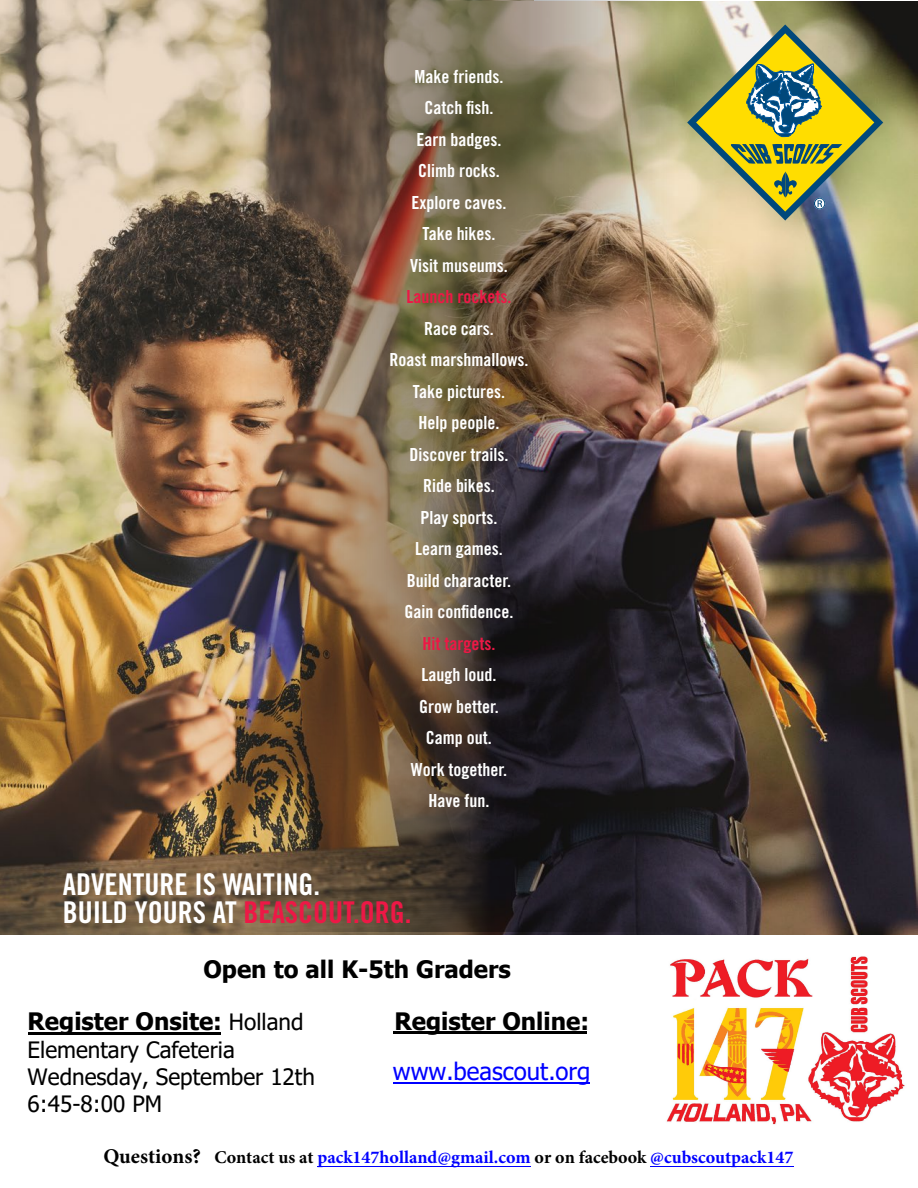
<style>
.page{position:relative;width:918px;height:1188px;background:#fff}
.page>*{position:absolute;margin:0;border:0;box-sizing:border-box;transform-origin:0 0}
.t1{font:30px/28.5px "Trade Gothic LT Std Bd Cn 20";color:#fff}
.t2{font:700 24px "Tahoma";color:#000}
.t3{font:24px "Tahoma";color:#00f}
.t4{font:22.5px/27px "Tahoma";color:#000}
.t5{font:18px/31.5px "Trade Gothic LT Std Bd Cn 20";color:#fff;text-align:center}
.t6{font:700 18px "Minion Pro";color:#00f}
.t7{font:18px "Trade Gothic LT Std Bd Cn 20";color:#ed1846}
.s1{color:#ed1846}
.s2{font-weight:400;font-size:22.5px}
.s3{font-size:21px;color:#000}
.s4{color:#000}
</style>
<div class="page">
<img style="left:0;top:0;width:381px;height:934px">
<img style="left:381px;top:2px;width:537px;height:932px">
<img style="left:243px;top:0;width:432px;height:931px">
<svg style="left:687px;top:24px;width:196px;height:197px;background:#a6a962"></svg>
<img style="left:666px;top:956px;width:239px;height:169px">
<hr style="left:28px;top:1032px;width:193px;height:2px;background:#000">
<hr style="left:394px;top:1031px;width:193px;height:3px;background:#000">
<hr style="left:393px;top:1082px;width:197px;height:2px;background:#00f">
<hr style="left:650px;top:1166px;width:143px;height:1px;background:#00f">
<hr style="left:318px;top:1166px;width:213px;height:1px;background:#00f">
<p class="t5" style="left:410px;top:60px;width:99px">Make friends.<br>Catch fish.<br>Earn badges.<br>Climb rocks.<br>Explore caves.<br>Take hikes.<br>Visit museums.</p>
<p class="t7" style="left:407px;top:286px;width:106px">Launch rockets.</p>
<p class="t5" style="left:390px;top:312px;width:140px">Race cars.<br>Roast marshmallows.<br>Take pictures.<br>Help people.<br>Discover trails.<br>Ride bikes.<br>Play sports.<br>Learn games.<br>Build character.<br>Gain confidence.</p>
<p class="t7" style="left:423px;top:632px;width:74px">Hit targets.</p>
<p class="t5" style="left:411px;top:659px;width:98px">Laugh loud.<br>Grow better.<br>Camp out.<br>Work together.<br>Have fun.</p>
<h1 class="t1" style="left:63px;top:869px;width:350px">ADVENTURE IS WAITING.<br>BUILD YOURS AT <span class="s1">BEASCOUT.ORG.</span></h1>
<h2 class="t2" style="left:203px;top:952px;width:309px">Open to all K-5th Graders</h2>
<h2 class="t2" style="left:28px;top:1005px;width:277px">Register Onsite: <span class="s2">Holland</span></h2>
<p class="t4" style="left:28px;top:1037px;width:289px">Elementary Cafeteria<br>Wednesday, September 12th<br>6:45-8:00 PM</p>
<h2 class="t2" style="left:394px;top:1004px;width:196px">Register Online:</h2>
<h2 class="t3" style="left:393px;top:1056px;width:199px">www.beascout.org</h2>
<p class="t6" style="left:103px;top:1145px;width:691px"><span class="s3">Questions?</span> <span class="s4">Contact us at</span> pack147holland@gmail.com <span class="s4">or on facebook</span> @cubscoutpack147</p>
</div>
